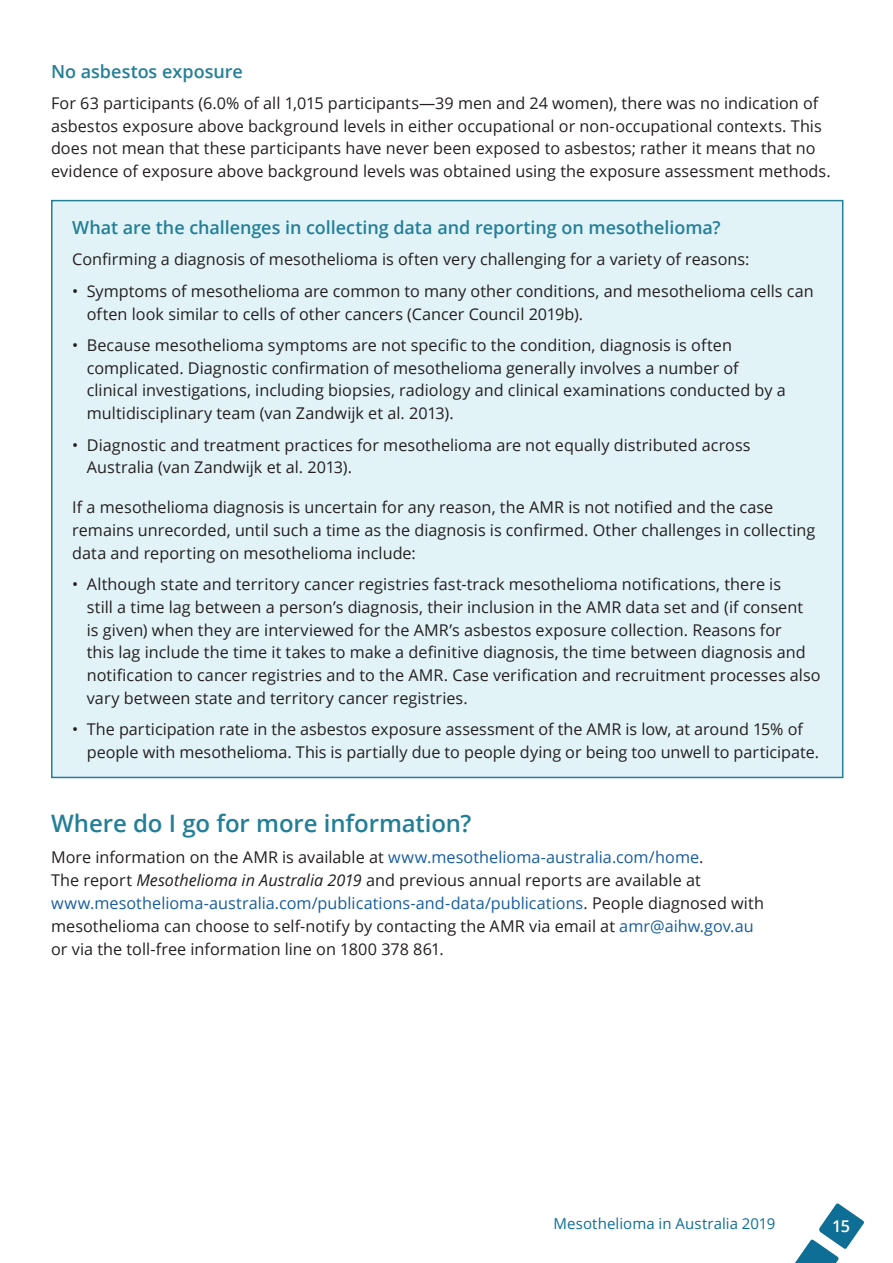
<style>
.page{position:relative;width:893px;height:1263px;background:#fff}
.page>*{position:absolute;margin:0;border:0;box-sizing:border-box;transform-origin:0 0}
.Body_text{font:600 24px "Open Sans";letter-spacing:-.005em;color:#237f97}
.Body_text-2{font:600 18px "Open Sans";letter-spacing:-.005em;color:#237f97}
.Body_text-3{font:16.2px/22.8px "Open Sans";color:#231f20}
.t1{font:600 16.2px "Open Sans";color:#fff}
.t2{font:15px "Open Sans";letter-spacing:.005em;color:#0e6e95}
.s1{color:#175d9e}
.s2{font-style:italic}
</style>
<div class="page">
<svg style="left:795px;top:1203px;width:69px;height:60px"></svg>
<div style="left:51px;top:200px;width:792px;height:578px;background:#e2f3f8;border:2px solid #237f97"></div>
<p class="Body_text-2" style="left:51px;top:59px;width:193px">No asbestos exposure</p>
<p class="Body_text-3" style="left:51px;top:91px;width:781px">For 63 participants (6.0% of all 1,015 participants—39 men and 24 women), there was no indication of asbestos exposure above background levels in either occupational or non-occupational contexts. This does not mean that these participants have never been exposed to asbestos; rather it means that no evidence of exposure above background levels was obtained using the exposure assessment methods.</p>
<p class="Body_text-2" style="left:72px;top:215px;width:650px">What are the challenges in collecting data and reporting on mesothelioma?</p>
<p class="Body_text-3" style="left:72px;top:248px;width:679px">Confirming a diagnosis of mesothelioma is often very challenging for a variety of reasons:</p>
<p class="Body_text-3" style="left:87px;top:279px;width:728px;text-indent:-15px">• Symptoms of mesothelioma are common to many other conditions, and mesothelioma cells can often look similar to cells of other cancers (Cancer Council 2019b).</p>
<p class="Body_text-3" style="left:87px;top:333px;width:700px;text-indent:-15px">• Because mesothelioma symptoms are not specific to the condition, diagnosis is often complicated. Diagnostic confirmation of mesothelioma generally involves a number of clinical investigations, including biopsies, radiology and clinical examinations conducted by a multidisciplinary team (van Zandwijk et al. 2013).</p>
<p class="Body_text-3" style="left:87px;top:433px;width:665px;text-indent:-15px">• Diagnostic and treatment practices for mesothelioma are not equally distributed across<br>Australia (van Zandwijk et al. 2013).</p>
<p class="Body_text-3" style="left:72px;top:495px;width:745px">If a mesothelioma diagnosis is uncertain for any reason, the AMR is not notified and the case remains unrecorded, until such a time as the diagnosis is confirmed. Other challenges in collecting data and reporting on mesothelioma include:</p>
<p class="Body_text-3" style="left:87px;top:572px;width:735px;text-indent:-15px">• Although state and territory cancer registries fast-track mesothelioma notifications, there is<br>still a time lag between a person’s diagnosis, their inclusion in the AMR data set and (if consent<br>is given) when they are interviewed for the AMR’s asbestos exposure collection. Reasons for<br>this lag include the time it takes to make a definitive diagnosis, the time between diagnosis and notification to cancer registries and to the AMR. Case verification and recruitment processes also vary between state and territory cancer registries.</p>
<p class="Body_text-3" style="left:87px;top:718px;width:734px;text-indent:-15px">• The participation rate in the asbestos exposure assessment of the AMR is low, at around 15% of people with mesothelioma. This is partially due to people dying or being too unwell to participate.</p>
<p class="Body_text" style="left:51px;top:807px;width:422px">Where do I go for more information?</p>
<p class="Body_text-3" style="left:51px;top:846px;width:714px">More information on the AMR is available at <span class="s1">www.mesothelioma-australia.com/home</span>.<br>The report <span class="s2">Mesothelioma in Australia 2019</span> and previous annual reports are available at <span class="s1">www.mesothelioma-australia.com/publications-and-data/publications</span>. People diagnosed with mesothelioma can choose to self-notify by contacting the AMR via email at <span class="s1">amr@aihw.gov.au </span>or via the toll-free information line on 1800 378 861.</p>
<p class="t2" style="left:554px;top:1213px;width:223px">Mesothelioma in Australia 2019</p>
<p class="t1" style="left:832px;top:1215px;width:20px">15</p>
</div>
